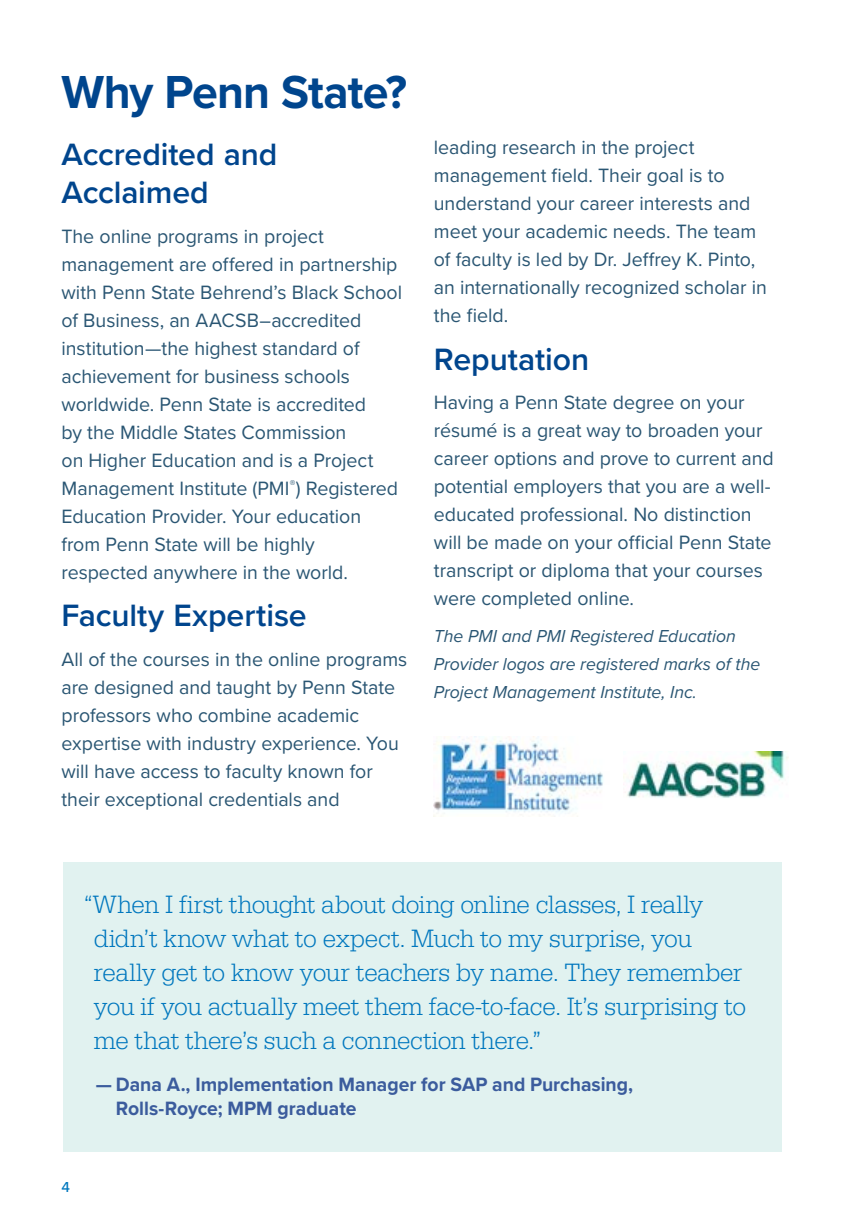
<style>
.page{position:relative;width:855px;height:1224px;background:#fff}
.page>*{position:absolute;margin:0;border:0;box-sizing:border-box;transform-origin:0 0}
.t1{font:700 48px "Proxima Nova";letter-spacing:-.02em;color:#00458d}
.t2{font:600 32px/38.4px "Proxima Nova";letter-spacing:-.005em;color:#00458d}
.t3{font:300 26px/34px "Serifa";letter-spacing:-.02em;color:#0077be}
.t4{font:20px/28px "Proxima Nova";letter-spacing:-.005em;color:#2a5673}
.t5{font:700 20px/24px "Proxima Nova";color:#3b5c9d}
.t6{font:italic 18px/28px "Proxima Nova";color:#2a5673}
.t7{font:500 15px "Proxima Nova";color:#0077be}
</style>
<div class="page">
<div style="left:64px;top:862px;width:718px;height:290px;background:#e1f2f0"></div>
<img style="left:434px;top:737px;width:169px;height:79px">
<img style="left:623px;top:752px;width:166px;height:46px">
<h2 class="t1" style="left:61px;top:57px;width:347px">Why Penn State?</h2>
<h3 class="t2" style="left:61px;top:134px;width:217px">Accredited and<br>Acclaimed</h3>
<p class="t4" style="left:61px;top:221px;width:342px">The online programs in project management are offered in partnership with Penn State Behrend’s Black School of Business, an AACSB–accredited institution—the highest standard of achievement for business schools worldwide. Penn State is accredited<br>by the Middle States Commission<br>on Higher Education and is a Project Management Institute (PMI<sup>®</sup>) Registered Education Provider. Your education from Penn State will be highly respected anywhere in the world.</p>
<h3 class="t2" style="left:61px;top:595px;width:247px">Faculty Expertise</h3>
<p class="t4" style="left:61px;top:644px;width:347px">All of the courses in the online programs are designed and taught by Penn State professors who combine academic expertise with industry experience. You will have access to faculty known for their exceptional credentials and</p>
<p class="t4" style="left:434px;top:133px;width:334px">leading research in the project management field. Their goal is to understand your career interests and meet your academic needs. The team of faculty is led by Dr. Jeffrey K. Pinto, an internationally recognized scholar in the field.</p>
<h3 class="t2" style="left:434px;top:339px;width:157px">Reputation</h3>
<p class="t4" style="left:434px;top:388px;width:341px">Having a Penn State degree on your résumé is a great way to broaden your career options and prove to current and potential employers that you are a well&shy;educated professional. No distinction will be made on your official Penn State transcript or diploma that your courses were completed online.</p>
<p class="t6" style="left:434px;top:622px;width:328px">The PMI and PMI Registered Education<br>Provider logos are registered marks of the<br>Project Management Institute, Inc.</p>
<p class="t3" style="left:94px;top:888px;width:654px;text-indent:-10px">“When I first thought about doing online classes, I really didn’t know what to expect. Much to my surprise, you really get to know your teachers by name. They remember you if you actually meet them face-to-face. It’s surprising to me that there’s such a connection there.”</p>
<p class="t5" style="left:116px;top:1072px;width:519px;text-indent:-20px">— Dana A., Implementation Manager for SAP and Purchasing,<br>Rolls-Royce; MPM graduate</p>
<p class="t7" style="left:61px;top:1176px;width:10px">4</p>
</div>
